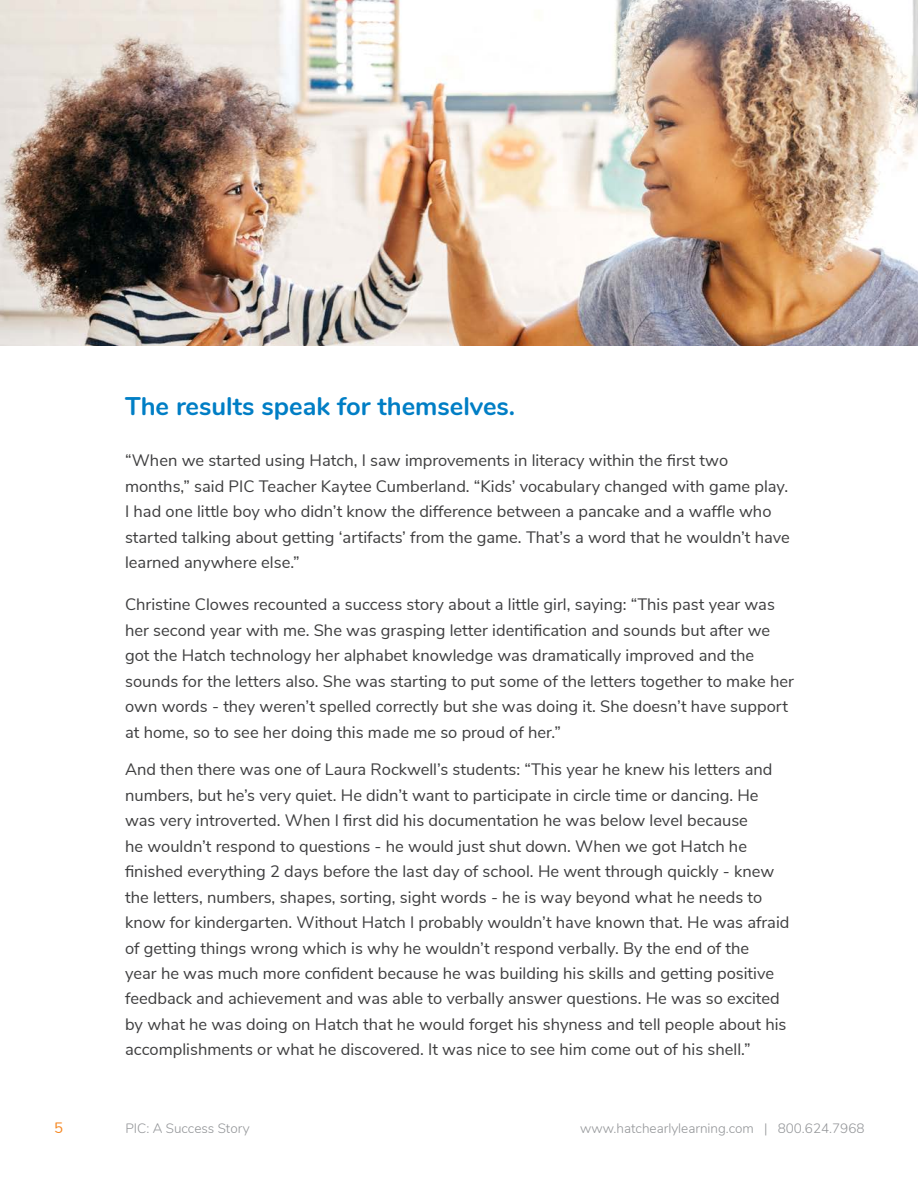
<style>
.page{position:relative;width:918px;height:1188px;background:#fff}
.page>*{position:absolute;margin:0;border:0;box-sizing:border-box;transform-origin:0 0}
.t1{font:700 25.5px "Nunito";color:#007ec5}
.t2{font:16.5px/25.5px "Nunito Sans";color:#3e3e3f}
.t3{font:15px "Nunito";color:#f58721}
.t4{font:300 13.5px "Nunito";color:#939598}
</style>
<div class="page">
<img style="left:0;top:0;width:918px;height:346px">
<p class="t1" style="left:125px;top:388px;width:392px">The results speak for themselves.</p>
<p class="t2" style="left:125px;top:447px;width:666px">“When we started using Hatch, I saw improvements in literacy within the first two months,” said PIC Teacher Kaytee Cumberland. “Kids’ vocabulary changed with game play.<br>I had one little boy who didn’t know the difference between a pancake and a waffle who started talking about getting ‘artifacts’ from the game. That’s a word that he wouldn’t have</p>
<p class="t2" style="left:125px;top:549px;width:176px">learned anywhere else.”</p>
<p class="t2" style="left:125px;top:591px;width:670px">Christine Clowes recounted a success story about a little girl, saying: “This past year was her second year with me. She was grasping letter identification and sounds but after we got the Hatch technology her alphabet knowledge was dramatically improved and the sounds for the letters also. She was starting to put some of the letters together to make her own words - they weren’t spelled correctly but she was doing it. She doesn’t have support at home, so to see her doing this made me so proud of her.”</p>
<p class="t2" style="left:125px;top:756px;width:666px">And then there was one of Laura Rockwell’s students: “This year he knew his letters and numbers, but he’s very quiet. He didn’t want to participate in circle time or dancing. He was very introverted. When I first did his documentation he was below level because<br>he wouldn’t respond to questions - he would just shut down. When we got Hatch he finished everything 2 days before the last day of school. He went through quickly - knew the letters, numbers, shapes, sorting, sight words - he is way beyond what he needs to know for kindergarten. Without Hatch I probably wouldn’t have known that. He was afraid of getting things wrong which is why he wouldn’t respond verbally. By the end of the<br>year he was much more confident because he was building his skills and getting positive feedback and achievement and was able to verbally answer questions. He was so excited by what he was doing on Hatch that he would forget his shyness and tell people about his accomplishments or what he discovered. It was nice to see him come out of his shell.”</p>
<p class="t3" style="left:54px;top:1117px;width:10px">5</p>
<p class="t4" style="left:125px;top:1118px;width:126px">PIC: A Success Story</p>
<p class="t4" style="left:580px;top:1118px;width:286px">www.hatchearlylearning.com | 800.624.7968</p>
</div>
